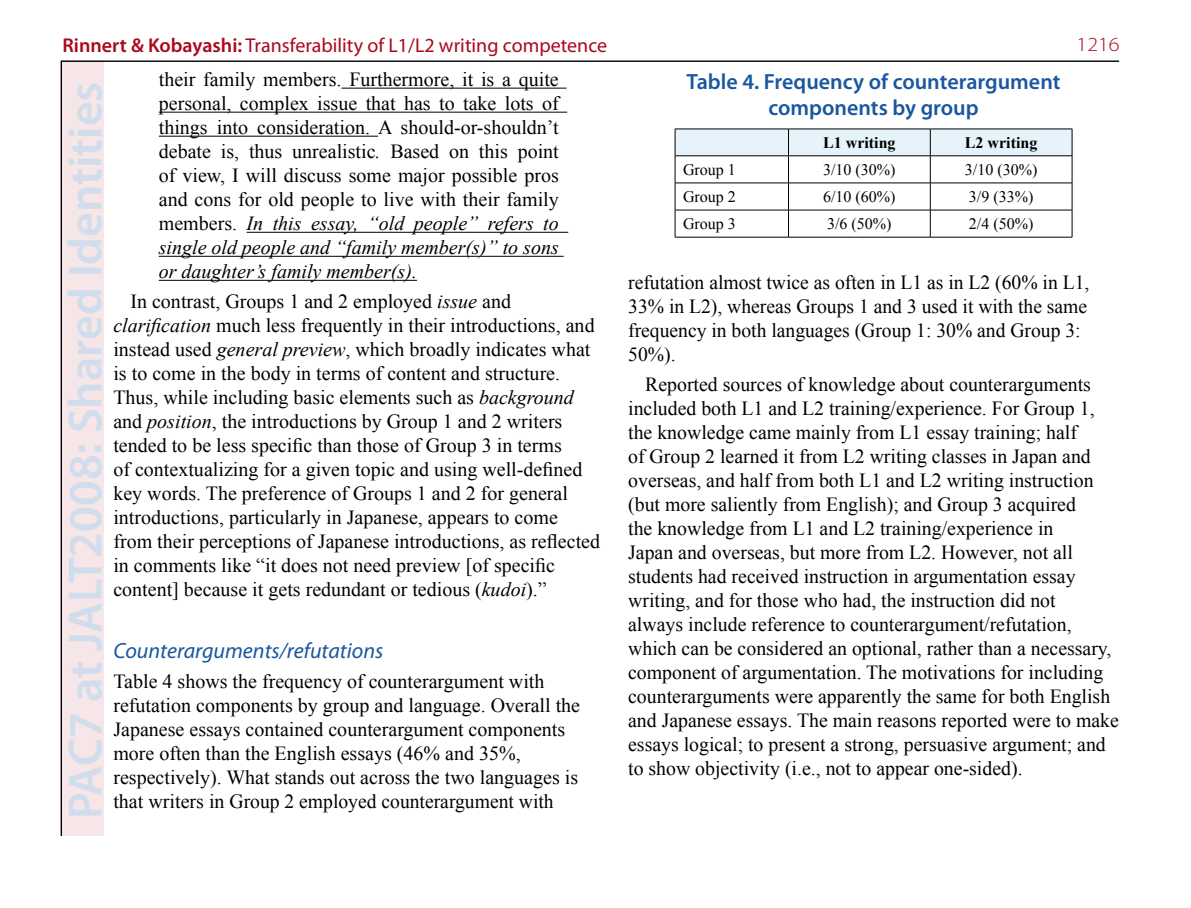
<style>
.page{position:relative;width:1191px;height:908px;background:#fff}
.page>*{position:absolute;margin:0;border:0;box-sizing:border-box;transform-origin:0 0}
.t1{font:600 48px "Myriad Pro";color:#d1ddec}
.t2{font:600 22px/26.4px "Myriad Pro";color:#19579f;text-align:center}
.t3{font:italic 22px "Myriad Pro";color:#19579f}
.t4{font:20px/24px "Times New Roman";color:#000}
.t5{font:20px "Myriad Pro";color:#ab081d}
.t6{font:300 20px "Myriad Pro";color:#ab081d;scale:1.1 1}
.t7{font:16px "Times New Roman";color:#000}
.t8{font:700 16px "Times New Roman";color:#000}
.s1{font-weight:600}
.s2{font-style:italic}
</style>
<div class="page">
<div style="left:60px;top:61px;width:44px;height:774px;background:#f6e6e8"></div>
<hr style="left:61px;top:61px;width:1px;height:774px;background:#000">
<hr style="left:61px;top:61px;width:1058px;height:1px;background:#000">
<hr style="left:341px;top:88px;width:225px;height:1px;background:#000">
<hr style="left:159px;top:112px;width:408px;height:1px;background:#000">
<hr style="left:159px;top:136px;width:219px;height:1px;background:#000">
<hr style="left:247px;top:232px;width:321px;height:1px;background:#000">
<hr style="left:159px;top:256px;width:405px;height:1px;background:#000">
<hr style="left:159px;top:280px;width:258px;height:1px;background:#000">
<hr style="left:675px;top:128px;width:113px;height:1px;background:#000">
<hr style="left:788px;top:128px;width:142px;height:1px;background:#000">
<hr style="left:930px;top:128px;width:142px;height:1px;background:#000">
<hr style="left:675px;top:237px;width:113px;height:1px;background:#000">
<hr style="left:788px;top:237px;width:142px;height:1px;background:#000">
<svg style="left:674px;top:129px;width:398px;height:108px"></svg>
<hr style="left:930px;top:210px;width:142px;height:1px;background:#000">
<hr style="left:930px;top:237px;width:142px;height:1px;background:#000">
<p class="t5" style="left:62px;top:33px;width:546px"><span class="s1">Rinnert &amp; Kobayashi:</span> Transferability of L1/L2 writing competence</p>
<p class="t6" style="left:1076px;top:32px;width:41px">1216</p>
<h1 class="t1" style="left:55px;top:818px;width:738px;rotate:-90deg">PAC7 at JALT2008: Shared Identities</h1>
<p class="t4" style="left:159px;top:67px;width:401px;text-align:justify">their family members. Furthermore, it is a quite personal, complex issue that has to take lots of things into consideration. A should-or-shouldn’t debate is, thus unrealistic<span class="s2">.</span> Based on this point of view, I will discuss some major possible pros and cons for old people to live with their family members. <span class="s2">In this essay, “old people” refers to single old people and “family member(s)” to sons or daughter’s family member(s).</span></p>
<p class="t2" style="left:686px;top:67px;width:375px">Table 4. Frequency of counterargument components by group</p>
<p class="t8" style="left:823px;top:133px;width:74px">L1 writing</p>
<p class="t8" style="left:965px;top:133px;width:74px">L2 writing</p>
<p class="t7" style="left:683px;top:160px;width:54px">Group 1</p>
<p class="t7" style="left:823px;top:160px;width:74px">3/10 (30%)</p>
<p class="t7" style="left:965px;top:160px;width:74px">3/10 (30%)</p>
<p class="t7" style="left:683px;top:187px;width:54px">Group 2</p>
<p class="t7" style="left:823px;top:187px;width:74px">6/10 (60%)</p>
<p class="t7" style="left:969px;top:187px;width:66px">3/9 (33%)</p>
<p class="t7" style="left:683px;top:214px;width:54px">Group 3</p>
<p class="t7" style="left:827px;top:214px;width:66px">3/6 (50%)</p>
<p class="t7" style="left:969px;top:214px;width:66px">2/4 (50%)</p>
<p class="t4" style="left:628px;top:270px;width:463px">refutation almost twice as often in L1 as in L2 (60% in L1, 33% in L2), whereas Groups 1 and 3 used it with the same frequency in both languages (Group 1: 30% and Group 3:<br>50%).</p>
<p class="t4" style="left:628px;top:371px;width:492px;text-indent:17px">Reported sources of knowledge about counterarguments included both L1 and L2 training/experience. For Group 1, the knowledge came mainly from L1 essay training; half<br>of Group 2 learned it from L2 writing classes in Japan and overseas, and half from both L1 and L2 writing instruction (but more saliently from English); and Group 3 acquired<br>the knowledge from L1 and L2 training/experience in<br>Japan and overseas, but more from L2. However, not all students had received instruction in argumentation essay writing, and for those who had, the instruction did not<br>always include reference to counterargument/refutation, which can be considered an optional, rather than a necessary, component of argumentation. The motivations for including counterarguments were apparently the same for both English and Japanese essays. The main reasons reported were to make essays logical; to present a strong, persuasive argument; and to show objectivity (i.e., not to appear one-sided).</p>
<p class="t4" style="left:113px;top:289px;width:488px;text-indent:17px">In contrast, Groups 1 and 2 employed <span class="s2">issue</span> and <span class="s2">clarification</span> much less frequently in their introductions, and instead used <span class="s2">general preview</span>, which broadly indicates what is to come in the body in terms of content and structure.<br>Thus, while including basic elements such as <span class="s2">background </span>and <span class="s2">position</span>, the introductions by Group 1 and 2 writers tended to be less specific than those of Group 3 in terms<br>of contextualizing for a given topic and using well-defined key words. The preference of Groups 1 and 2 for general introductions, particularly in Japanese, appears to come from their perceptions of Japanese introductions, as reflected in comments like “it does not need preview [of specific content] because it gets redundant or tedious (<span class="s2">kudoi</span>).”</p>
<p class="t3" style="left:113px;top:636px;width:271px">Counterarguments/refutations</p>
<p class="t4" style="left:113px;top:668px;width:468px">Table 4 shows the frequency of counterargument with refutation components by group and language. Overall the Japanese essays contained counterargument components more often than the English essays (46% and 35%, respectively). What stands out across the two languages is that writers in Group 2 employed counterargument with</p>
</div>
